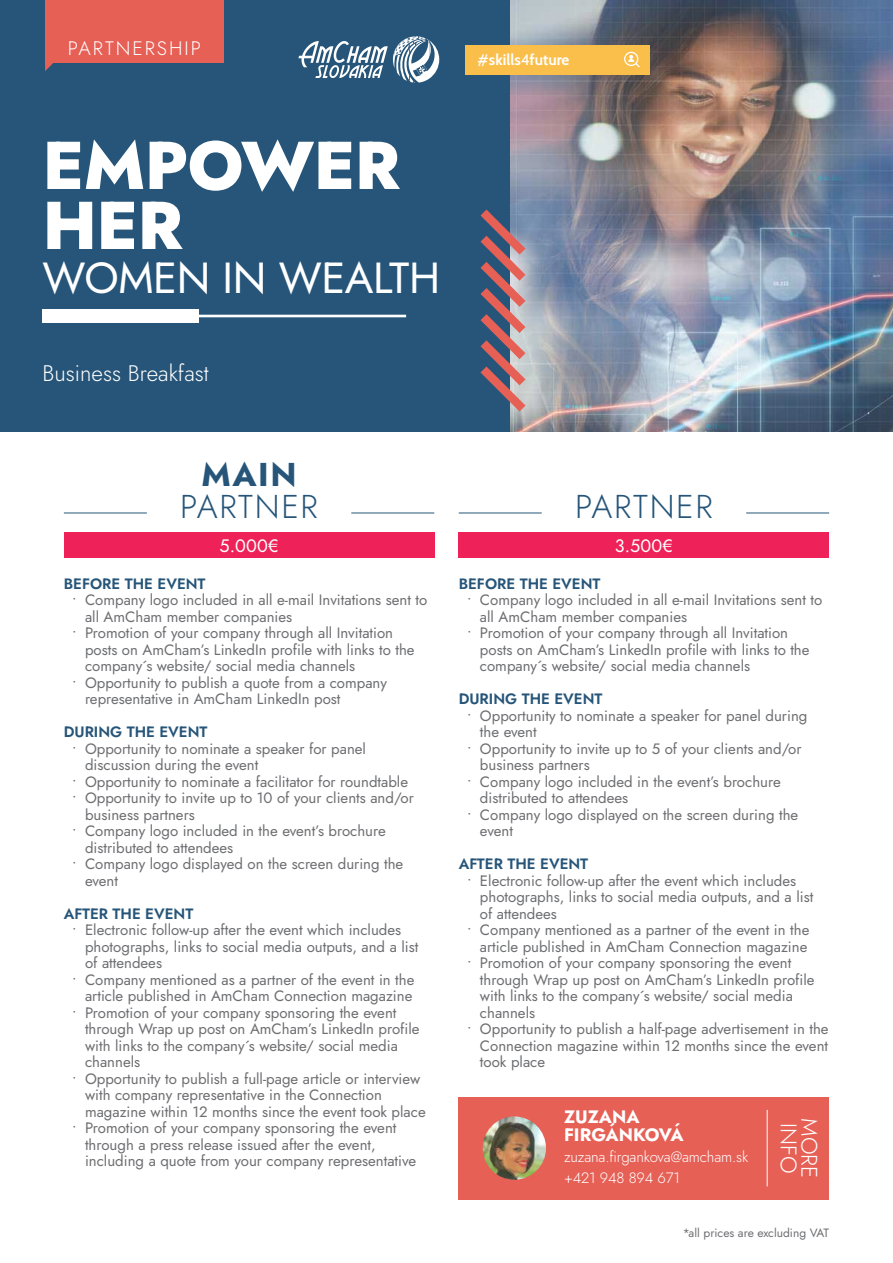
<style>
.page{position:relative;width:893px;height:1263px;background:#fff}
.page>*{position:absolute;margin:0;border:0;box-sizing:border-box;transform-origin:0 0}
.t1{font:800 67.5px/60px "Jost";letter-spacing:-.01em;color:#fff}
.t2{font:43.5px "Jost";letter-spacing:-.01em;color:#fff}
.t3{font:300 33px "Jost";letter-spacing:.05em;color:#265579}
.t4{font:700 33px "Jost";color:#265579}
.t5{font:300 22.5px/21px "Jost";color:#fff}
.t6{font:300 19.5px "Jost";letter-spacing:.1em;color:#fff}
.t7{font:700 18px/18px "Jost";color:#fff}
.t8{font:18px "Jost";letter-spacing:.01em;color:#fff}
.t9{font:700 15.15px "Cabin";color:#fff}
.t10{font:15px/16.5px "Jost";color:#6d6e71}
.t11{font:600 15px "Jost";color:#265579}
.t12{font:300 15px/21px "Jost";letter-spacing:-.01em;color:#fff}
.t13{font:12px "Jost";color:#6d6e71}
.s1{font-weight:400;font-size:16.5px}
.s2{font-weight:400}
</style>
<div class="page">
<hr style="left:64px;top:513px;width:83px;height:1px;background:#265579">
<hr style="left:459px;top:513px;width:83px;height:1px;background:#265579">
<hr style="left:351px;top:513px;width:83px;height:1px;background:#265579">
<hr style="left:746px;top:513px;width:83px;height:1px;background:#265579">
<div style="left:64px;top:532px;width:370px;height:26px;background:#ee2158"></div>
<div style="left:459px;top:532px;width:370px;height:26px;background:#ee2158"></div>
<div style="left:459px;top:1097px;width:370px;height:102px;background:#e66056"></div>
<hr style="left:767px;top:1110px;width:1px;height:76px;background:#fff">
<img style="left:483px;top:1116px;width:63px;height:64px;border-radius:32px">
<div style="left:0;top:0;width:510px;height:432px;background:#265579"></div>
<img style="left:510px;top:0;width:383px;height:432px">
<div style="left:43px;top:309px;width:156px;height:14px;background:#fff"></div>
<hr style="left:43px;top:315px;width:363px;height:2px;background:#fff">
<div style="left:45px;top:0;width:179px;height:62px;background:#e66056"></div>
<svg style="left:45px;top:62px;width:9px;height:9px"></svg>
<svg style="left:480px;top:201px;width:54px;height:219px"></svg>
<div style="left:465px;top:45px;width:185px;height:29px;background:#fabe4b"></div>
<svg style="left:624px;top:52px;width:16px;height:15px"></svg>
<svg style="left:298px;top:36px;width:141px;height:47px"></svg>
<h3 class="t6" style="left:68px;top:35px;width:135px">PARTNERSHIP</h3>
<h1 class="t1" style="left:43px;top:136px;width:359px">EMPOWER<br>HER</h1>
<h2 class="t2" style="left:43px;top:248px;width:399px">WOMEN IN WEALTH</h2>
<h3 class="t5" style="left:43px;top:363px;width:168px">Business Breakfast</h3>
<p class="t9" style="left:477px;top:48px;width:94px"><span class="s1">#</span>skills<span class="s2">4</span>future</p>
<h3 class="t4" style="left:201px;top:452px;width:97px">MAIN</h3>
<h3 class="t3" style="left:180px;top:484px;width:139px">PARTNER</h3>
<p class="t8" style="left:219px;top:533px;width:61px">5.000€</p>
<p class="t11" style="left:64px;top:573px;width:143px">BEFORE THE EVENT</p>
<p class="t10" style="left:85px;top:592px;width:344px;text-indent:-13px">• Company logo included in all e-mail Invitations sent to all AmCham member companies</p>
<p class="t10" style="left:85px;top:625px;width:331px;text-indent:-13px">• Promotion of your company through all Invitation posts on AmCham’s LinkedIn profile with links to the company´s website/ social media channels</p>
<p class="t10" style="left:85px;top:674px;width:303px;text-indent:-13px">• Opportunity to publish a quote from a company representative in AmCham LinkedIn post</p>
<p class="t11" style="left:64px;top:722px;width:145px">DURING THE EVENT</p>
<p class="t10" style="left:85px;top:740px;width:283px;text-indent:-13px">• Opportunity to nominate a speaker for panel discussion during the event</p>
<p class="t10" style="left:72px;top:773px;width:337px">• Opportunity to nominate a facilitator for roundtable</p>
<p class="t10" style="left:85px;top:790px;width:330px;text-indent:-13px">• Opportunity to invite up to 10 of your clients and/or business partners</p>
<p class="t10" style="left:85px;top:823px;width:302px;text-indent:-13px">• Company logo included in the event’s brochure distributed to attendees</p>
<p class="t10" style="left:85px;top:856px;width:320px;text-indent:-13px">• Company logo displayed on the screen during the event</p>
<p class="t11" style="left:64px;top:903px;width:131px">AFTER THE EVENT</p>
<p class="t10" style="left:85px;top:922px;width:335px;text-indent:-13px">• Electronic follow-up after the event which includes photographs, links to social media outputs, and a list of attendees</p>
<p class="t10" style="left:72px;top:971px;width:344px;text-align:right">• Company mentioned as a partner of the event in the article published in AmCham Connection magazine</p>
<p class="t10" style="left:85px;top:1004px;width:336px;text-indent:-13px">• Promotion of your company sponsoring the event through Wrap up post on AmCham’s LinkedIn profile with links to the company´s website/ social media channels</p>
<p class="t10" style="left:85px;top:1070px;width:342px;text-indent:-13px">• Opportunity to publish a full-page article or interview with company representative in the Connection magazine within 12 months since the event took place</p>
<p class="t10" style="left:85px;top:1120px;width:333px;text-indent:-13px">• Promotion of your company sponsoring the event through a press release issued after the event, including a quote from your company representative</p>
<h3 class="t3" style="left:575px;top:484px;width:139px">PARTNER</h3>
<p class="t8" style="left:615px;top:533px;width:60px">3.500€</p>
<p class="t11" style="left:459px;top:573px;width:143px">BEFORE THE EVENT</p>
<p class="t10" style="left:480px;top:592px;width:344px;text-indent:-13px">• Company logo included in all e-mail Invitations sent to all AmCham member companies</p>
<p class="t10" style="left:480px;top:625px;width:331px;text-indent:-13px">• Promotion of your company through all Invitation posts on AmCham’s LinkedIn profile with links to the company´s website/ social media channels</p>
<p class="t11" style="left:459px;top:689px;width:145px">DURING THE EVENT</p>
<p class="t10" style="left:480px;top:707px;width:329px;text-indent:-13px">• Opportunity to nominate a speaker for panel during the event</p>
<p class="t10" style="left:480px;top:740px;width:323px;text-indent:-13px">• Opportunity to invite up to 5 of your clients and/or business partners</p>
<p class="t10" style="left:480px;top:773px;width:302px;text-indent:-13px">• Company logo included in the event’s brochure distributed to attendees</p>
<p class="t10" style="left:480px;top:806px;width:320px;text-indent:-13px">• Company logo displayed on the screen during the event</p>
<p class="t11" style="left:459px;top:854px;width:131px">AFTER THE EVENT</p>
<p class="t10" style="left:480px;top:872px;width:335px;text-indent:-13px">• Electronic follow-up after the event which includes photographs, links to social media outputs, and a list of attendees</p>
<p class="t10" style="left:467px;top:922px;width:344px;text-align:right">• Company mentioned as a partner of the event in the article published in AmCham Connection magazine</p>
<p class="t10" style="left:480px;top:955px;width:336px;text-indent:-13px">• Promotion of your company sponsoring the event through Wrap up post on AmCham’s LinkedIn profile with links to the company´s website/ social media channels</p>
<p class="t10" style="left:480px;top:1021px;width:350px;text-align:justify;text-indent:-13px">• Opportunity to publish a half-page advertisement in the Connection magazine within 12 months since the event took place</p>
<p class="t7" style="left:564px;top:1108px;width:121px">ZUZANA<br>FIRGÁNKOVÁ</p>
<p class="t12" style="left:564px;top:1146px;width:186px">zuzana.firgankova@amcham.sk +421 948 894 671</p>
<h3 class="t5" style="left:820px;top:1118px;width:61px;rotate:90deg">MORE<br>INFO</h3>
<p class="t13" style="left:683px;top:1225px;width:148px">*all prices are excluding VAT</p>
</div>
